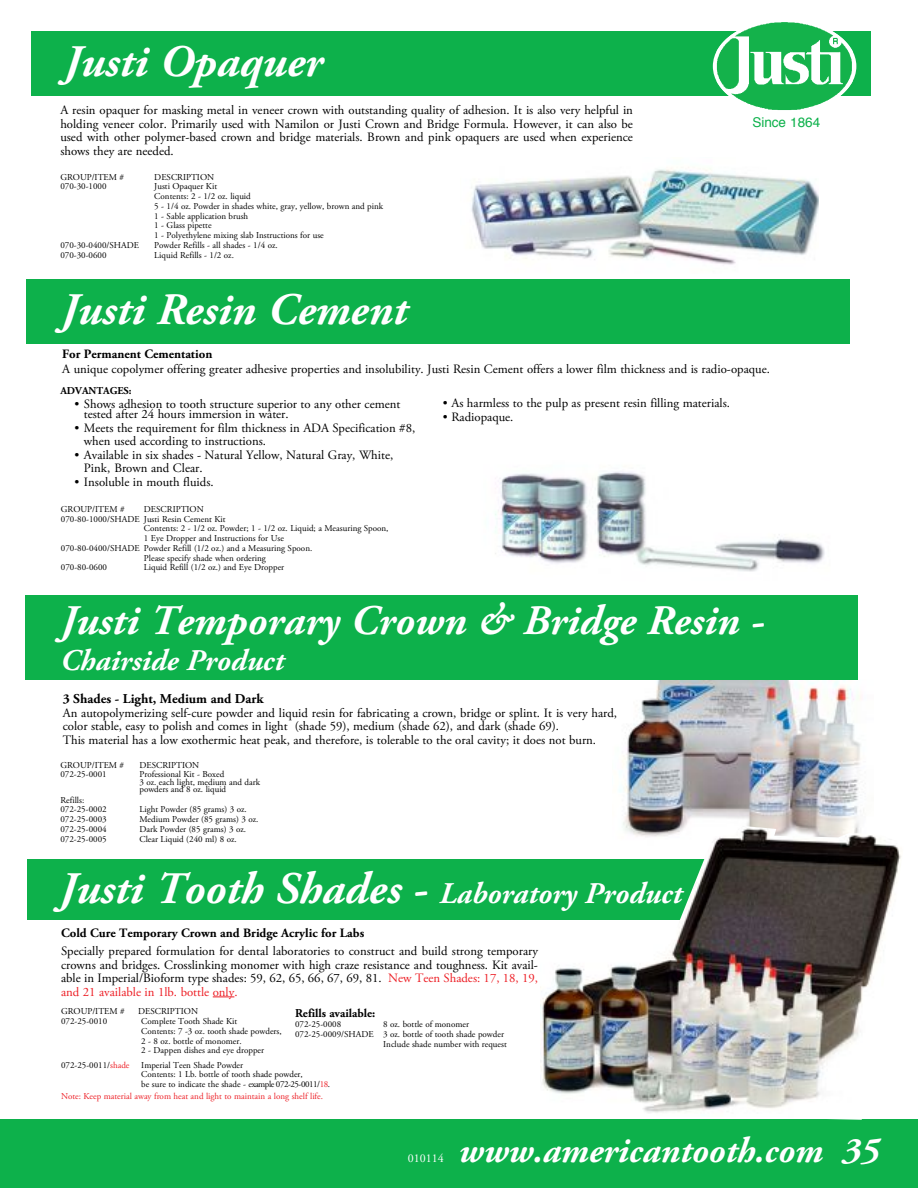
<style>
.page{position:relative;width:918px;height:1188px;background:#fff}
.page>*{position:absolute;margin:0;border:0;box-sizing:border-box;transform-origin:0 0}
.t1{font:italic 700 45px "Adobe Garamond Pro";color:#fff}
.t2{font:italic 700 42px "Adobe Garamond Pro";color:#fff}
.t3{font:italic 700 36px "Adobe Garamond Pro";color:#fff}
.t4{font:italic 700 30px "Adobe Garamond Pro";color:#fff}
.t5{font:700 13.5px "Adobe Garamond Pro";color:#000}
.t6{font:13.5px "Helvetica";color:#0db14b}
.t7{font:12.75px/13.5px "Adobe Garamond Pro";color:#000}
.t8{font:700 12.75px "Adobe Garamond Pro";color:#000}
.t9{font:700 12px "Adobe Garamond Pro";color:#000}
.t10{font:12px "Adobe Garamond Pro";color:#fff}
.t11{font:700 10.5px "Adobe Garamond Pro";color:#000}
.t12{font:9px/9.8px "Adobe Garamond Pro";color:#000}
.t13{font:9px "Adobe Garamond Pro";color:#ed1d24}
.s1{font-size:30px}
.s2{color:#ed1d24}
</style>
<div class="page">
<img style="left:619px;top:680px;width:245px;height:146px">
<div style="left:32px;top:32px;width:839px;height:64px;background:#0db14b"></div>
<div style="left:26px;top:280px;width:823px;height:64px;background:#0db14b"></div>
<div style="left:27px;top:859px;width:720px;height:61px;background:#0db14b"></div>
<svg style="left:213px;top:997px;width:21px;height:1px"></svg>
<div style="left:0;top:1119px;width:918px;height:69px;background:#0db14b"></div>
<img style="left:540px;top:826px;width:361px;height:294px">
<div style="left:26px;top:596px;width:832px;height:84px;background:#0db14b"></div>
<div style="left:713px;top:19px;width:143px;height:94px;background:#fff;border-radius:50%"></div>
<img style="left:717px;top:22px;width:136px;height:88px">
<img style="left:471px;top:167px;width:348px;height:98px">
<img style="left:495px;top:471px;width:330px;height:101px">
<h1 class="t1" style="left:64px;top:36px;width:260px">Justi Opaquer</h1>
<p class="t7" style="left:60px;top:104px;width:574px;text-align:justify">A resin opaquer for masking metal in veneer crown with outstanding quality of adhesion. It is also very helpful in holding veneer color. Primarily used with Namilon or Justi Crown and Bridge Formula. However, it can also be used with other polymer-based crown and bridge materials. Brown and pink opaquers are used when experience shows they are needed.</p>
<p class="t12" style="left:60px;top:172px;width:65px">GROUP/ITEM #</p>
<p class="t12" style="left:154px;top:172px;width:61px">DESCRIPTION</p>
<p class="t12" style="left:60px;top:182px;width:48px">070-30-1000</p>
<p class="t12" style="left:154px;top:182px;width:230px">Justi Opaquer Kit<br>Contents: 2 - 1/2 oz. liquid<br>5 - 1/4 oz. Powder in shades white, gray, yellow, brown and pink 1 - Sable application brush<br>1 - Glass pipette<br>1 - Polyethylene mixing slab Instructions for use</p>
<p class="t12" style="left:60px;top:240px;width:80px">070-30-0400/SHADE</p>
<p class="t12" style="left:154px;top:240px;width:125px">Powder Refills - all shades - 1/4 oz.</p>
<p class="t12" style="left:60px;top:250px;width:48px">070-30-0600</p>
<p class="t12" style="left:154px;top:250px;width:81px">Liquid Refills - 1/2 oz.</p>
<h1 class="t1" style="left:61px;top:284px;width:348px">Justi Resin Cement</h1>
<p class="t8" style="left:62px;top:347px;width:152px">For Permanent Cementation</p>
<p class="t7" style="left:62px;top:363px;width:709px">A unique copolymer offering greater adhesive properties and insolubility. Justi Resin Cement offers a lower film thickness and is radio-opaque.</p>
<p class="t11" style="left:60px;top:385px;width:73px">ADVANTAGES:</p>
<p class="t7" style="left:84px;top:399px;width:318px;line-height:10.5px;text-indent:-9px">• Shows adhesion to tooth structure superior to any other cement tested after 24 hours immersion in water.</p>
<p class="t7" style="left:84px;top:421px;width:333px;text-indent:-9px">• Meets the requirement for film thickness in ADA Specification #8, when used according to instructions.</p>
<p class="t7" style="left:84px;top:448px;width:311px;text-indent:-9px">• Available in six shades - Natural Yellow, Natural Gray, White,<br>Pink, Brown and Clear.</p>
<p class="t7" style="left:74px;top:475px;width:141px">• Insoluble in mouth fluids.</p>
<p class="t6" style="left:752px;top:116px;width:69px">Since 1864</p>
<p class="t7" style="left:443px;top:397px;width:289px">• As harmless to the pulp as present resin filling materials.</p>
<p class="t7" style="left:443px;top:410px;width:72px">• Radiopaque.</p>
<p class="t12" style="left:61px;top:505px;width:65px">GROUP/ITEM #</p>
<p class="t12" style="left:144px;top:505px;width:61px">DESCRIPTION</p>
<p class="t12" style="left:61px;top:514px;width:166px">070-80-1000/SHADE Justi Resin Cement Kit</p>
<p class="t12" style="left:144px;top:524px;width:246px">Contents: 2 - 1/2 oz. Powder; 1 - 1/2 oz. Liquid; a Measuring Spoon,</p>
<p class="t12" style="left:144px;top:534px;width:141px">1 Eye Dropper and Instructions for Use</p>
<p class="t12" style="left:61px;top:544px;width:253px">070-80-0400/SHADE Powder Refill (1/2 oz.) and a Measuring Spoon.</p>
<p class="t12" style="left:144px;top:553px;width:123px">Please specify shade when ordering</p>
<p class="t12" style="left:61px;top:563px;width:48px">070-80-0600</p>
<p class="t12" style="left:144px;top:563px;width:142px">Liquid Refill (1/2 oz.) and Eye Dropper</p>
<h2 class="t2" style="left:60px;top:596px;width:705px">Justi Temporary Crown &amp; Bridge Resin -</h2>
<h3 class="t4" style="left:60px;top:643px;width:225px">Chairside Product</h3>
<p class="t5" style="left:63px;top:691px;width:203px">3 Shades - Light, Medium and Dark</p>
<p class="t7" style="left:63px;top:706px;width:556px">An autopolymerizing self-cure powder and liquid resin for fabricating a crown, bridge or splint. It is very hard, color stable, easy to polish and comes in light (shade 59), medium (shade 62), and dark (shade 69).<br>This material has a low exothermic heat peak, and therefore, is tolerable to the oral cavity; it does not burn.</p>
<p class="t12" style="left:60px;top:761px;width:65px">GROUP/ITEM #</p>
<p class="t12" style="left:139px;top:761px;width:61px">DESCRIPTION</p>
<p class="t12" style="left:60px;top:770px;width:48px">072-25-0001</p>
<p class="t12" style="left:139px;top:771px;width:122px;line-height:7.5px">Professional Kit - Boxed<br>3 oz. each light, medium and dark powders and 8 oz. liquid</p>
<p class="t12" style="left:60px;top:795px;width:48px">Refills:<br>072-25-0002</p>
<p class="t12" style="left:139px;top:805px;width:109px">Light Powder (85 grams) 3 oz.</p>
<p class="t12" style="left:60px;top:815px;width:48px">072-25-0003</p>
<p class="t12" style="left:139px;top:815px;width:121px">Medium Powder (85 grams) 3 oz.</p>
<p class="t12" style="left:60px;top:825px;width:48px">072-25-0004</p>
<p class="t12" style="left:139px;top:825px;width:108px">Dark Powder (85 grams) 3 oz.</p>
<p class="t12" style="left:60px;top:834px;width:48px">072-25-0005</p>
<p class="t12" style="left:139px;top:834px;width:99px">Clear Liquid (240 ml) 8 oz.</p>
<h1 class="t1" style="left:59px;top:863px;width:624px">Justi Tooth Shades - <span class="s1">Laboratory Product</span></h1>
<p class="t8" style="left:61px;top:926px;width:305px">Cold Cure Temporary Crown and Bridge Acrylic for Labs</p>
<p class="t7" style="left:61px;top:945px;width:479px;text-align:justify">Specially prepared formulation for dental laboratories to construct and build strong temporary crowns and bridges. Crosslinking monomer with high craze resistance and toughness. Kit avail&shy;able in Imperial/Bioform type shades: 59, 62, 65, 66, 67, 69, 81. <span class="s2">New Teen Shades: 17, 18, 19, and 21 available in 1lb. bottle only.</span></p>
<p class="t12" style="left:61px;top:1007px;width:65px">GROUP/ITEM #</p>
<p class="t12" style="left:138px;top:1007px;width:61px">DESCRIPTION</p>
<p class="t12" style="left:61px;top:1017px;width:48px">072-25-0010</p>
<p class="t12" style="left:141px;top:1017px;width:142px">Complete Tooth Shade Kit<br>Contents: 7 -3 oz. tooth shade powders,<br>2 - 8 oz. bottle of monomer.<br>2 - Dappen dishes and eye dropper</p>
<p class="t12" style="left:61px;top:1060px;width:70px">072-25-0011/<span class="s2">shade</span></p>
<p class="t12" style="left:141px;top:1060px;width:190px">Imperial Teen Shade Powder<br>Contents: 1 Lb. bottle of tooth shade powder,<br>be sure to indicate the shade - example 072-25-0011/<span class="s2">18</span>.</p>
<p class="t13" style="left:61px;top:1091px;width:264px">Note: Keep material away from heat and light to maintain a long shelf life.</p>
<p class="t9" style="left:295px;top:1007px;width:82px">Refills available:</p>
<p class="t12" style="left:295px;top:1020px;width:48px">072-25-0008</p>
<p class="t12" style="left:383px;top:1020px;width:87px">8 oz. bottle of monomer</p>
<p class="t12" style="left:295px;top:1030px;width:210px">072-25-0009/SHADE 3 oz. bottle of tooth shade powder</p>
<p class="t12" style="left:383px;top:1039px;width:125px">Include shade number with request</p>
<p class="t10" style="left:408px;top:1151px;width:37px">010114</p>
<h3 class="t3" style="left:459px;top:1129px;width:422px">www.americantooth.com 35</h3>
</div>
